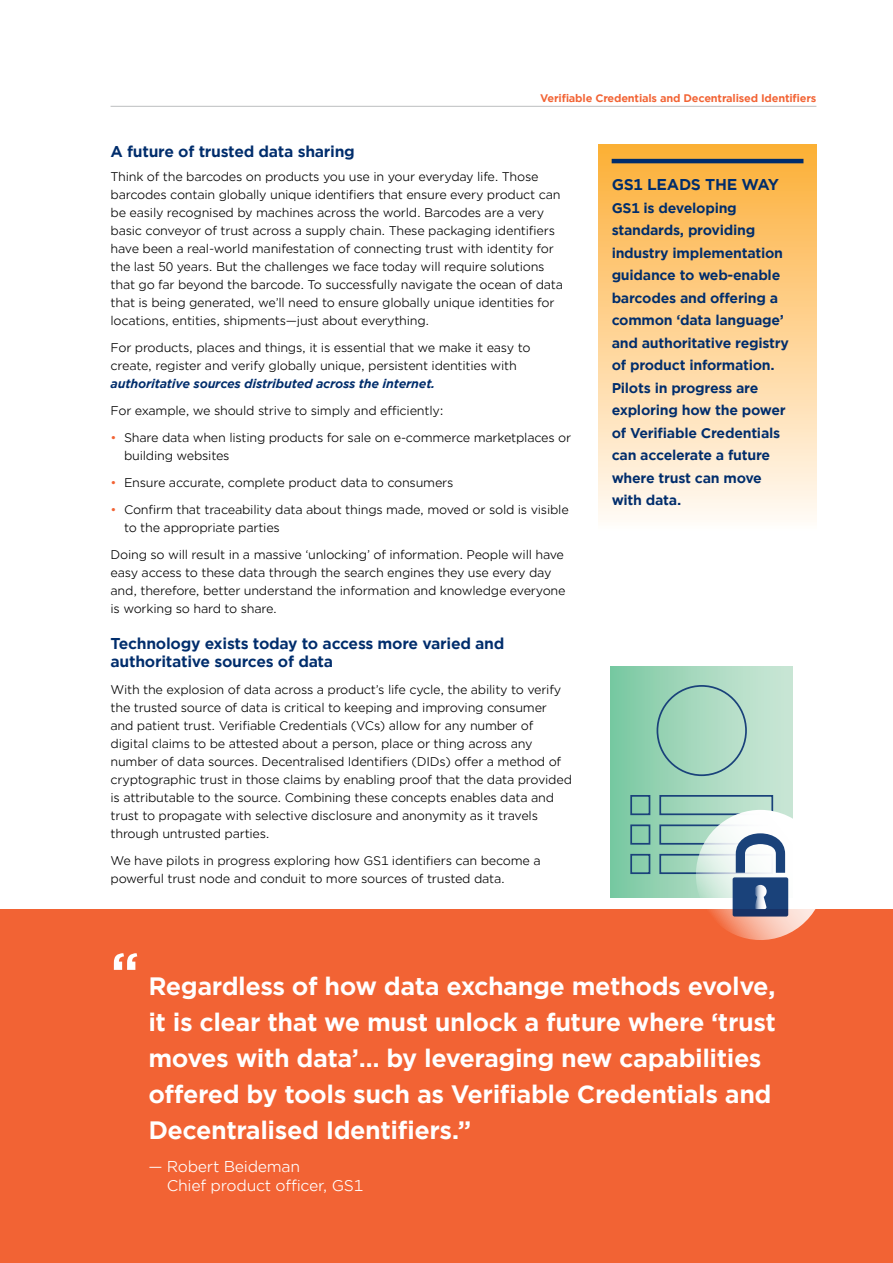
<style>
.page{position:relative;width:893px;height:1263px;background:#fff}
.page>*{position:absolute;margin:0;border:0;box-sizing:border-box;transform-origin:0 0}
.t1{font:700 24px/36px "Gotham Office";letter-spacing:-.02em;color:#fff}
.t2{font:700 15px/18px "Gotham Office";letter-spacing:-.02em;color:#002d6c}
.t3{font:15px/19.5px "Gotham Office";letter-spacing:-.02em;color:#fff}
.t4{font:700 13.5px/22.5px "Gotham Office";letter-spacing:-.02em;color:#002d6c}
.t5{font:12px/18px "Gotham Office";letter-spacing:-.02em;color:#000}
.t6{font:italic 700 12px "Gotham Office";letter-spacing:-.02em;color:#002d6c}
.t7{font:700 10.5px "Gotham Office";letter-spacing:-.02em;color:#f26334}
.s1{color:#f26334}
</style>
<div class="page">
<hr style="left:111px;top:106px;width:705px;height:1px;background:#bcbec0">
<div style="left:0;top:910px;width:893px;height:353px;background:#f26334"></div>
<div style="left:610px;top:667px;width:183px;height:231px;background:linear-gradient(to right,#7ac7a2,#cee6d8)"></div>
<div style="left:630px;top:824px;width:20px;height:21px;border:2px solid #002d6c"></div>
<div style="left:659px;top:824px;width:114px;height:21px;border:2px solid #002d6c"></div>
<div style="left:630px;top:795px;width:20px;height:20px;border:2px solid #002d6c"></div>
<div style="left:659px;top:795px;width:114px;height:20px;border:2px solid #002d6c"></div>
<div style="left:630px;top:854px;width:20px;height:20px;border:2px solid #002d6c"></div>
<div style="left:659px;top:854px;width:114px;height:20px;border:2px solid #002d6c"></div>
<div style="left:657px;top:685px;width:90px;height:91px;border:2px solid #002d6c;border-radius:50%"></div>
<svg style="left:688px;top:810px;width:145px;height:130px"></svg>
<div style="left:598px;top:145px;width:219px;height:387px;background:linear-gradient(to bottom,#fbae37,#fffcf9)"></div>
<hr style="left:612px;top:159px;width:191px;height:4px;background:#002d6c">
<p class="t7" style="left:540px;top:91px;width:278px">Verifiable Credentials and Decentralised Identifiers</p>
<p class="t2" style="left:111px;top:142px;width:246px">A future of trusted data sharing</p>
<p class="t5" style="left:111px;top:167px;width:454px">Think of the barcodes on products you use in your everyday life. Those barcodes contain globally unique identifiers that ensure every product can be easily recognised by machines across the world. Barcodes are a very basic conveyor of trust across a supply chain. These packaging identifiers have been a real-world manifestation of connecting trust with identity for the last 50 years. But the challenges we face today will require solutions that go far beyond the barcode. To successfully navigate the ocean of data that is being generated, we’ll need to ensure globally unique identities for locations, entities, shipments—just about everything.</p>
<p class="t5" style="left:111px;top:338px;width:421px">For products, places and things, it is essential that we make it easy to create, register and verify globally unique, persistent identities with</p>
<p class="t6" style="left:111px;top:375px;width:326px">authoritative sources distributed across the internet.</p>
<p class="t5" style="left:111px;top:401px;width:334px">For example, we should strive to simply and efficiently:</p>
<p class="t5" style="left:124px;top:428px;width:449px;text-indent:-14px"><span class="s1">•</span> Share data when listing products for sale on e-commerce marketplaces or building websites</p>
<p class="t5" style="left:111px;top:473px;width:344px"><span class="s1">•</span> Ensure accurate, complete product data to consumers</p>
<p class="t5" style="left:124px;top:500px;width:446px;text-indent:-14px"><span class="s1">•</span> Confirm that traceability data about things made, moved or sold is visible to the appropriate parties</p>
<p class="t5" style="left:111px;top:545px;width:457px">Doing so will result in a massive ‘unlocking’ of information. People will have easy access to these data through the search engines they use every day and, therefore, better understand the information and knowledge everyone is working so hard to share.</p>
<p class="t2" style="left:111px;top:634px;width:395px">Technology exists today to access more varied and authoritative sources of data</p>
<p class="t5" style="left:111px;top:680px;width:463px">With the explosion of data across a product’s life cycle, the ability to verify the trusted source of data is critical to keeping and improving consumer and patient trust. Verifiable Credentials (VCs) allow for any number of digital claims to be attested about a person, place or thing across any number of data sources. Decentralised Identifiers (DIDs) offer a method of cryptographic trust in those claims by enabling proof that the data provided is attributable to the source. Combining these concepts enables data and trust to propagate with selective disclosure and anonymity as it travels through untrusted parties.</p>
<p class="t5" style="left:111px;top:851px;width:432px">We have pilots in progress exploring how GS1 identifiers can become a powerful trust node and conduit to more sources of trusted data.</p>
<p class="t2" style="left:612px;top:176px;width:169px">GS1 LEADS THE WAY</p>
<p class="t4" style="left:612px;top:196px;width:179px">GS1 is developing standards, providing industry implementation guidance to web-enable barcodes and offering a common ‘data language’ and authoritative registry of product information.<br>Pilots in progress are exploring how the power of Verifiable Credentials can accelerate a future where trust can move with data.</p>
<h1 class="t1" style="left:148px;top:967px;width:629px;text-indent:-38px"><sup>“</sup> Regardless of how data exchange methods evolve, it is clear that we must unlock a future where ‘trust moves with data’… by leveraging new capabilities offered by tools such as Verifiable Credentials and Decentralised Identifiers.”</h1>
<p class="t3" style="left:167px;top:1156px;width:198px;text-indent:-18px">— Robert Beideman<br>Chief product officer, GS1</p>
</div>
